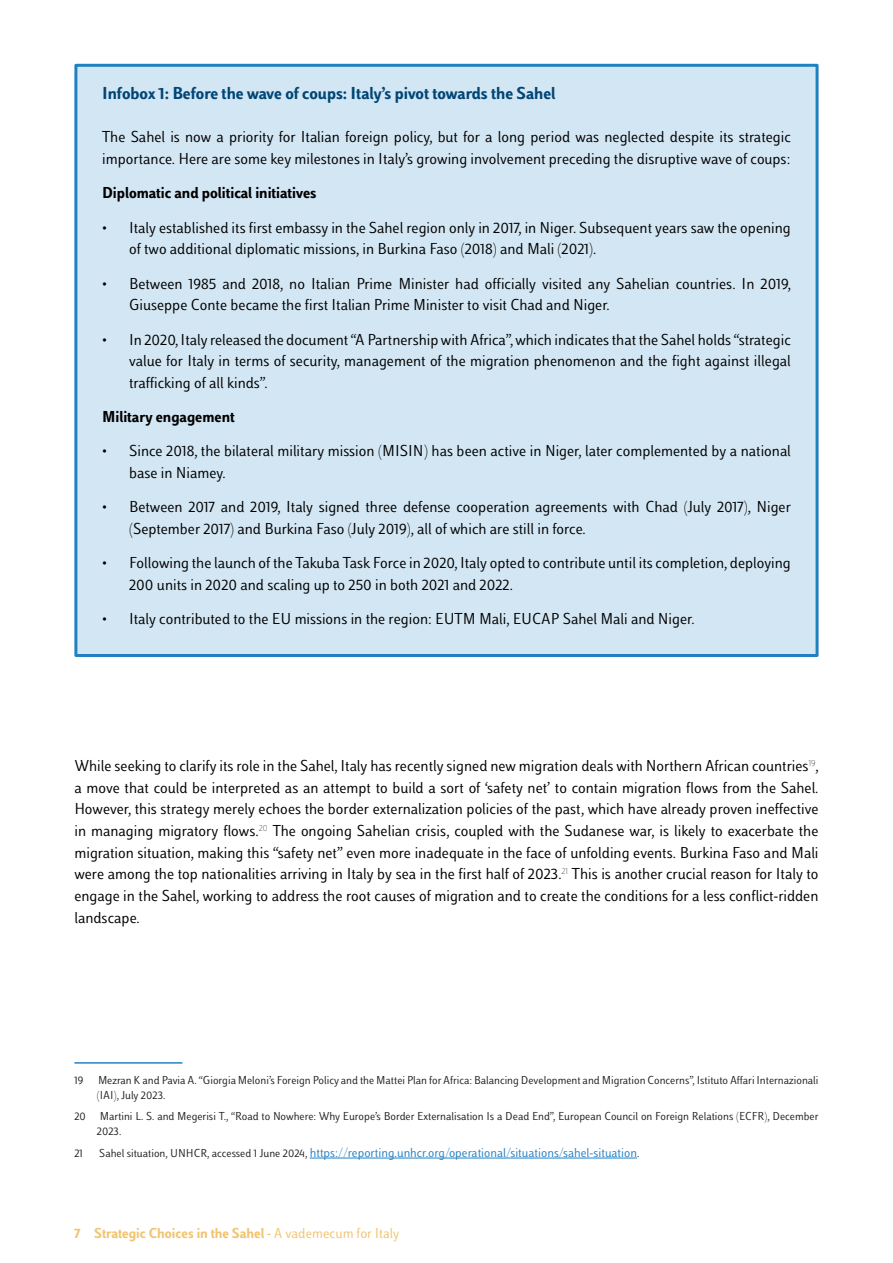
<style>
.page{position:relative;width:893px;height:1263px;background:#fff}
.page>*{position:absolute;margin:0;border:0;box-sizing:border-box;transform-origin:0 0}
.Heading_3{font:700 18px "Luiss Sans";color:#004676}
.Body_11{font:16.5px/21.6px "Luiss Sans";color:#000}
.Body_11-2{font:700 16.5px "Luiss Sans";color:#000}
.t1{font:700 15px "Luiss Sans";color:#f1c46f}
.Footnote{font:13.5px "Luiss Sans";color:#2581c4}
.Footnote-2{font:12px/15px "Luiss Sans";color:#231f20}
.s1{font-size:12px;color:#231f20}
.s2{font-weight:400}
</style>
<div class="page">
<div style="left:76px;top:65px;width:741px;height:590px;background:#d3e6f3"></div>
<div style="left:74px;top:64px;width:745px;height:593px;border:3px solid #1f81c2"></div>
<hr style="left:74px;top:1062px;width:108px;height:2px;background:#2581c4">
<hr style="left:310px;top:1158px;width:327px;height:1px;background:#2581c4">
<p class="Heading_3" style="left:102px;top:82px;width:455px">Infobox 1: Before the wave of coups: Italy’s pivot towards the Sahel</p>
<p class="Body_11" style="left:102px;top:126px;width:690px">The Sahel is now a priority for Italian foreign policy, but for a long period was neglected despite its strategic importance. Here are some key milestones in Italy’s growing involvement preceding the disruptive wave of coups:</p>
<p class="Body_11-2" style="left:102px;top:183px;width:216px">Diplomatic and political initiatives</p>
<p class="Body_11" style="left:129px;top:216px;width:663px;text-indent:-27px">• Italy established its first embassy in the Sahel region only in 2017, in Niger. Subsequent years saw the opening of two additional diplomatic missions, in Burkina Faso (2018) and Mali (2021).</p>
<p class="Body_11" style="left:129px;top:272px;width:663px;text-indent:-27px">• Between 1985 and 2018, no Italian Prime Minister had officially visited any Sahelian countries. In 2019,<br>Giuseppe Conte became the first Italian Prime Minister to visit Chad and Niger.</p>
<p class="Body_11" style="left:129px;top:328px;width:663px;text-align:justify;text-indent:-27px">• In 2020, Italy released the document “A Partnership with Africa”, which indicates that the Sahel holds “strategic value for Italy in terms of security, management of the migration phenomenon and the fight against illegal trafficking of all kinds”.</p>
<p class="Body_11-2" style="left:102px;top:407px;width:134px">Military engagement</p>
<p class="Body_11" style="left:129px;top:440px;width:663px;text-indent:-27px">• Since 2018, the bilateral military mission (MISIN) has been active in Niger, later complemented by a national base in Niamey.</p>
<p class="Body_11" style="left:129px;top:496px;width:663px;text-indent:-27px">• Between 2017 and 2019, Italy signed three defense cooperation agreements with Chad (July 2017), Niger (September 2017) and Burkina Faso (July 2019), all of which are still in force.</p>
<p class="Body_11" style="left:129px;top:552px;width:663px;text-indent:-27px">• Following the launch of the Takuba Task Force in 2020, Italy opted to contribute until its completion, deploying<br>200 units in 2020 and scaling up to 250 in both 2021 and 2022.</p>
<p class="Body_11" style="left:102px;top:608px;width:594px">• Italy contributed to the EU missions in the region: EUTM Mali, EUCAP Sahel Mali and Niger.</p>
<p class="Body_11" style="left:74px;top:755px;width:746px;text-align:justify">While seeking to clarify its role in the Sahel, Italy has recently signed new migration deals with Northern African countries<sup>19</sup>, a move that could be interpreted as an attempt to build a sort of ‘safety net’ to contain migration flows from the Sahel.<br>However, this strategy merely echoes the border externalization policies of the past, which have already proven ineffective in managing migratory flows.<sup>20</sup> The ongoing Sahelian crisis, coupled with the Sudanese war, is likely to exacerbate the migration situation, making this “safety net” even more inadequate in the face of unfolding events. Burkina Faso and Mali were among the top nationalities arriving in Italy by sea in the first half of 2023.<sup>21</sup> This is another crucial reason for Italy to engage in the Sahel, working to address the root causes of migration and to create the conditions for a less conflict-ridden landscape.</p>
<p class="Footnote-2" style="left:97px;top:1073px;width:723px;text-indent:-22px">19 Mezran K and Pavia A. “Giorgia Meloni’s Foreign Policy and the Mattei Plan for Africa: Balancing Development and Migration Concerns”, Istituto Affari Internazionali (IAI), July 2023.</p>
<p class="Footnote-2" style="left:97px;top:1109px;width:723px;text-indent:-22px">20 Martini L. S. and Megerisi T., “Road to Nowhere: Why Europe’s Border Externalisation Is a Dead End”, European Council on Foreign Relations (ECFR), December<br>2023.</p>
<p class="Footnote-2" style="left:74px;top:1145px;width:10px">21</p>
<p class="Footnote" style="left:99px;top:1144px;width:542px"><span class="s1">Sahel situation, UNHCR, accessed 1 June 2024,</span> https://reporting.unhcr.org/operational/situations/sahel-situation<span class="s1">.</span></p>
<p class="t1" style="left:74px;top:1224px;width:326px">7 Strategic Choices in the Sahel - <span class="s2">A vademecum for Italy</span></p>
</div>
